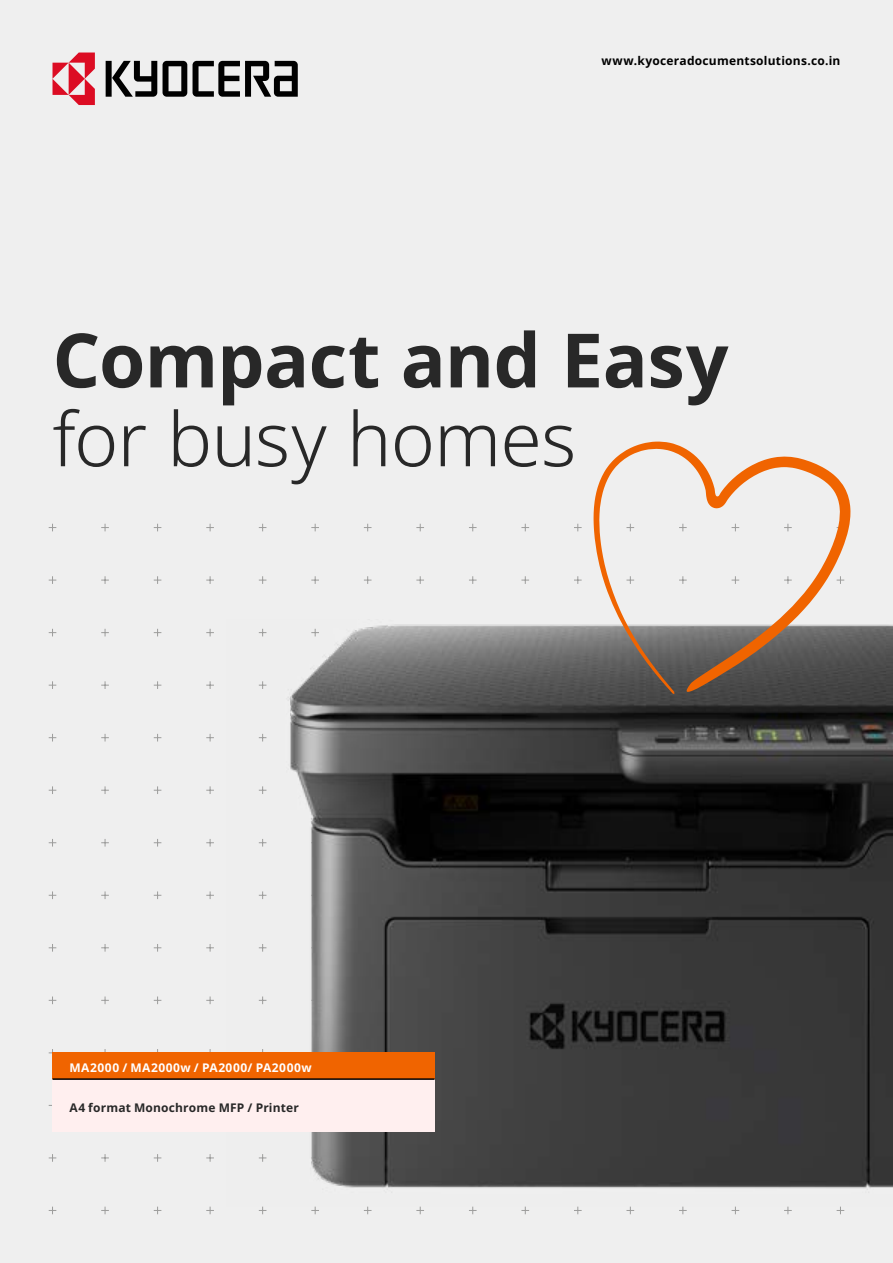
<style>
.page{position:relative;width:893px;height:1263px;background:#efefef}
.page>*{position:absolute;margin:0;border:0;box-sizing:border-box;transform-origin:0 0}
.t1{font:700 75px "Noto Sans";letter-spacing:-.01em;color:#282828}
.t2{font:300 75px "Noto Sans";letter-spacing:-.01em;color:#282828}
.t3{font:700 12px "Noto Sans";letter-spacing:.02em;color:#000}
.t4{font:700 12px "Noto Sans";letter-spacing:.05em;color:#fff}
.t5{font:700 12px "Noto Sans";letter-spacing:.015em;color:#282828}
</style>
<div class="page">
<svg style="left:193px;top:61px;width:105px;height:36px"></svg>
<svg style="left:163px;top:61px;width:24px;height:36px"></svg>
<svg style="left:106px;top:61px;width:51px;height:36px"></svg>
<svg style="left:53px;top:53px;width:42px;height:52px"></svg>
<img style="left:226px;top:624px;width:667px;height:566px">
<div style="left:53px;top:1053px;width:382px;height:26px;background:#f06400"></div>
<div style="left:53px;top:1079px;width:382px;height:52px;background:#ffefef"></div>
<hr style="left:53px;top:1078px;width:382px;height:2px;background:#000">
<svg style="left:594px;top:441px;width:257px;height:253px"></svg>
<p class="t3" style="left:602px;top:53px;width:240px">www.kyoceradocumentsolutions.co.in</p>
<h1 class="t1" style="left:53px;top:307px;width:677px">Compact and Easy</h1>
<h1 class="t2" style="left:53px;top:386px;width:525px">for busy homes</h1>
<p class="t4" style="left:70px;top:1059px;width:244px">MA2000 / MA2000w / PA2000/ PA2000w</p>
<p class="t5" style="left:70px;top:1099px;width:231px">A4 format Monochrome MFP / Printer</p>
</div>
